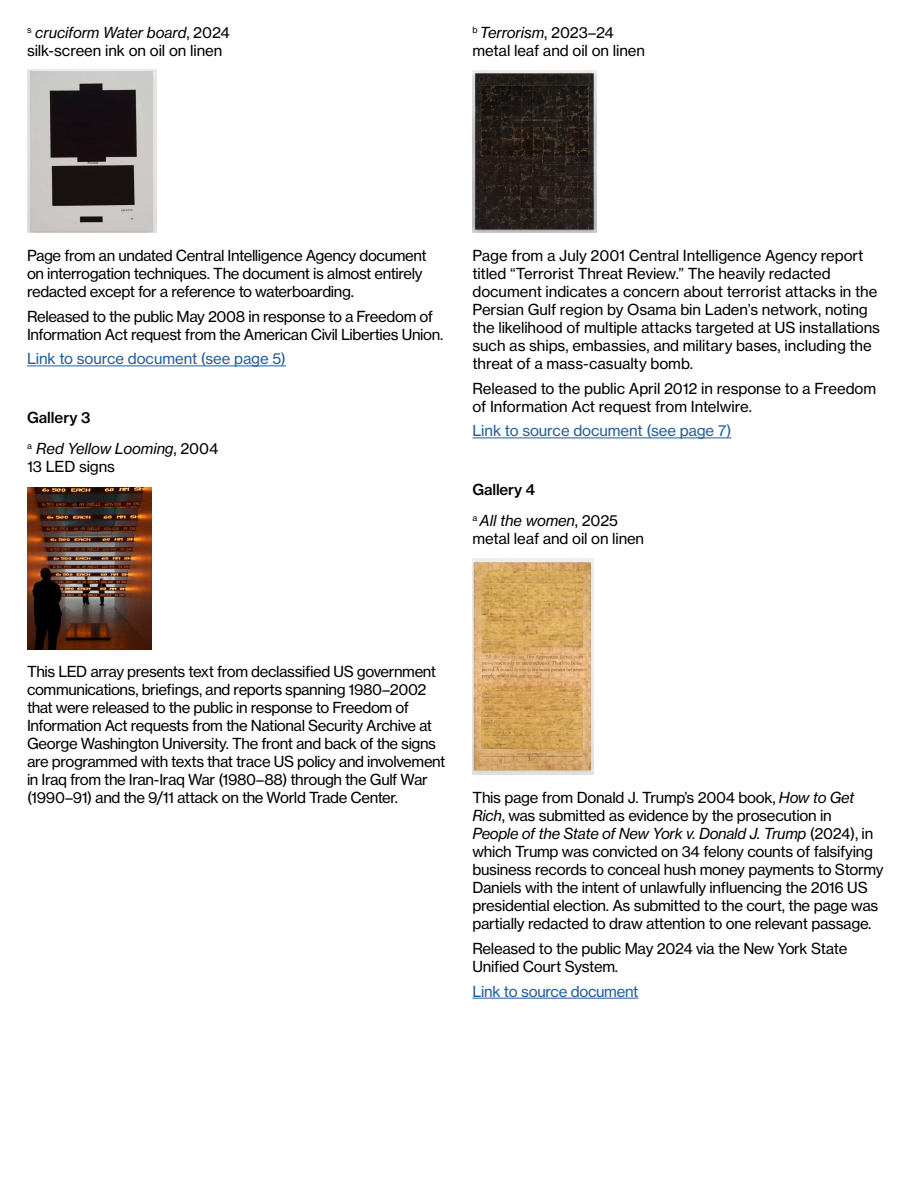
<style>
.page{position:relative;width:918px;height:1188px;background:#fff}
.page>*{position:absolute;margin:0;border:0;box-sizing:border-box;transform-origin:0 0}
.t1{font:15px/18px "N Haas Grotesk TX Pro 55 Rg";letter-spacing:-.02em;color:#000}
.t2{font:15px "N Haas Grotesk TX Pro 56 It";letter-spacing:-.015em;color:#000}
.t3{font:15px "N Haas Grotesk TX Pro 55 Rg";letter-spacing:-.005em;color:#215e9e}
.t4{font:15px "N Haas Grotesk TX Pro 65 Md";letter-spacing:-.005em;color:#000}
.s1{font-family:"N Haas Grotesk TX Pro 55 Rg"}
.s2{font-family:"N Haas Grotesk TX Pro 56 It"}
</style>
<div class="page">
<hr style="left:27px;top:366px;width:259px;height:1px;background:#215e9e">
<hr style="left:472px;top:438px;width:259px;height:1px;background:#215e9e">
<hr style="left:472px;top:998px;width:167px;height:1px;background:#215e9e">
<img style="left:472px;top:559px;width:121px;height:216px">
<img style="left:473px;top:70px;width:124px;height:162px">
<img style="left:27px;top:487px;width:125px;height:162px">
<img style="left:27px;top:70px;width:129px;height:163px">
<p class="t2" style="left:27px;top:24px;width:204px"><sup>s</sup> cruciform Water board<span class="s1">, 2024</span></p>
<p class="t1" style="left:27px;top:42px;width:197px">silk-screen ink on oil on linen</p>
<p class="t2" style="left:472px;top:24px;width:143px"><sup>b</sup> Terrorism<span class="s1">, 2023–24</span></p>
<p class="t1" style="left:473px;top:42px;width:174px">metal leaf and oil on linen</p>
<p class="t1" style="left:27px;top:246px;width:401px">Page from an undated Central Intelligence Agency document on interrogation techniques. The document is almost entirely redacted except for a reference to waterboarding.</p>
<p class="t1" style="left:27px;top:307px;width:418px">Released to the public May 2008 in response to a Freedom of<br>Information Act request from the American Civil Liberties Union.</p>
<p class="t3" style="left:27px;top:350px;width:261px">Link to source document (see page 5)</p>
<p class="t4" style="left:27px;top:408px;width:65px">Gallery 3</p>
<p class="t2" style="left:27px;top:440px;width:193px"><sup>a</sup> Red Yellow Looming<span class="s1">, 2004</span></p>
<p class="t1" style="left:27px;top:458px;width:90px">13 LED signs</p>
<p class="t1" style="left:473px;top:246px;width:409px">Page from a July 2001 Central Intelligence Agency report titled “Terrorist Threat Review.” The heavily redacted document indicates a concern about terrorist attacks in the Persian Gulf region by Osama bin Laden’s network, noting the likelihood of multiple attacks targeted at US installations such as ships, embassies, and military bases, including the threat of a mass-casualty bomb.</p>
<p class="t1" style="left:473px;top:379px;width:405px">Released to the public April 2012 in response to a Freedom of Information Act request from Intelwire.</p>
<p class="t3" style="left:473px;top:422px;width:260px">Link to source document (see page 7)</p>
<p class="t4" style="left:473px;top:480px;width:64px">Gallery 4</p>
<p class="t2" style="left:472px;top:512px;width:147px"><sup>a</sup> All the women<span class="s1">, 2025</span></p>
<p class="t1" style="left:473px;top:530px;width:173px">metal leaf and oil on linen</p>
<p class="t1" style="left:27px;top:663px;width:420px">This LED array presents text from declassified US government communications, briefings, and reports spanning 1980–2002 that were released to the public in response to Freedom of Information Act requests from the National Security Archive at George Washington University. The front and back of the signs are programmed with texts that trace US policy and involvement in Iraq from the Iran-Iraq War (1980–88) through the Gulf War (1990–91) and the 9/11 attack on the World Trade Center.</p>
<p class="t1" style="left:473px;top:789px;width:383px">This page from Donald J. Trump’s 2004 book, <span class="s2">How to Get<br>Rich</span>, was submitted as evidence by the prosecution in</p>
<p class="t2" style="left:473px;top:825px;width:402px">People of the State of New York v. Donald J. Trump <span class="s1">(2024), in</span></p>
<p class="t1" style="left:473px;top:843px;width:413px">which Trump was convicted on 34 felony counts of falsifying business records to conceal hush money payments to Stormy Daniels with the intent of unlawfully influencing the 2016 US presidential election. As submitted to the court, the page was partially redacted to draw attention to one relevant passage.</p>
<p class="t1" style="left:473px;top:939px;width:376px">Released to the public May 2024 via the New York State<br>Unified Court System.</p>
<p class="t3" style="left:473px;top:982px;width:168px">Link to source document</p>
</div>
